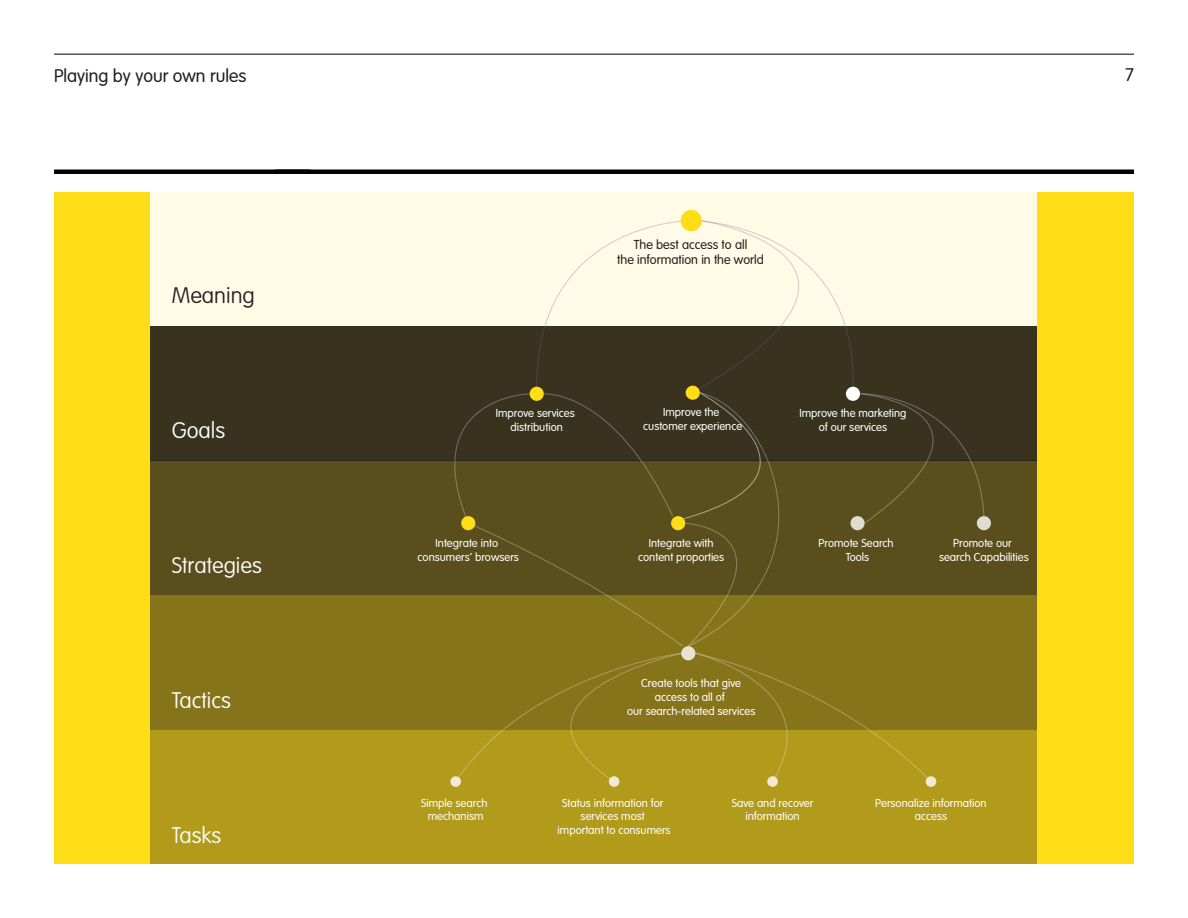
<style>
.page{position:relative;width:1188px;height:918px;background:#fff}
.page>*{position:absolute;margin:0;border:0;box-sizing:border-box;transform-origin:0 0}
.t1{font:100 22.2px "VAG Rounded";color:#fff}
.t2{font:100 22.2px "VAG Rounded";color:#231f20}
.t3{font:300 18px "VAG Rounded";color:#231f20}
.t4{font:300 12.75px/15.3px "VAG Rounded";color:#231f20;text-align:center}
.t5{font:300 11.4px/13.6px "VAG Rounded";color:#fff;text-align:center}
</style>
<div class="page">
<hr style="left:54px;top:54px;width:1080px;height:1px;background:#000">
<hr style="left:275px;top:170px;width:859px;height:4px;background:#000">
<hr style="left:54px;top:170px;width:256px;height:4px;background:#000">
<div style="left:54px;top:192px;width:1080px;height:671px;background:#ffdd17"></div>
<div style="left:150px;top:192px;width:887px;height:134px;background:#fffbe7"></div>
<div style="left:150px;top:326px;width:887px;height:135px;background:#39321f"></div>
<div style="left:150px;top:461px;width:887px;height:134px;background:#5a4e1d"></div>
<div style="left:150px;top:595px;width:887px;height:135px;background:#86741b"></div>
<div style="left:150px;top:730px;width:887px;height:133px;background:#b29a1a"></div>
<svg style="left:454px;top:393px;width:229px;height:254px"></svg>
<svg style="left:458px;top:653px;width:223px;height:129px"></svg>
<svg style="left:695px;top:653px;width:234px;height:129px"></svg>
<svg style="left:536px;top:221px;width:318px;height:173px"></svg>
<div style="left:681px;top:210px;width:21px;height:21px;background:#ffdd17;border-radius:50%"></div>
<div style="left:530px;top:387px;width:14px;height:14px;background:#ffdd17;border-radius:50%"></div>
<div style="left:681px;top:646px;width:14px;height:14px;background:#e6e3d1;border-radius:50%"></div>
<svg style="left:450px;top:776px;width:11px;height:11px"></svg>
<div style="left:609px;top:776px;width:10px;height:11px;background:#efead1;border-radius:50%"></div>
<svg style="left:767px;top:776px;width:11px;height:11px"></svg>
<div style="left:926px;top:776px;width:10px;height:11px;background:#efead1;border-radius:50%"></div>
<div style="left:461px;top:516px;width:14px;height:14px;background:#ffdd17;border-radius:50%"></div>
<svg style="left:850px;top:516px;width:15px;height:14px"></svg>
<div style="left:671px;top:516px;width:14px;height:14px;background:#ffdd17;border-radius:50%"></div>
<div style="left:846px;top:387px;width:14px;height:14px;background:#fff;border-radius:50%"></div>
<div style="left:977px;top:516px;width:14px;height:14px;background:#dedbd1;border-radius:50%"></div>
<svg style="left:861px;top:393px;width:123px;height:131px"></svg>
<svg style="left:544px;top:393px;width:129px;height:123px"></svg>
<svg style="left:684px;top:220px;width:115px;height:427px"></svg>
<div style="left:688px;top:388px;width:9px;height:9px;background:#ffdd17;border-radius:50%"></div>
<h2 class="t3" style="left:54px;top:66px;width:194px">Playing by your own rules</h2>
<h2 class="t3" style="left:1125px;top:64px;width:10px">7</h2>
<p class="t2" style="left:172px;top:283px;width:84px">Meaning</p>
<p class="t1" style="left:172px;top:418px;width:55px">Goals</p>
<p class="t1" style="left:172px;top:553px;width:91px">Strategies</p>
<p class="t1" style="left:172px;top:688px;width:61px">Tactics</p>
<p class="t1" style="left:172px;top:823px;width:51px">Tasks</p>
<p class="t4" style="left:617px;top:237px;width:148px">The best access to all<br>the information in the world</p>
<p class="t5" style="left:496px;top:406px;width:81px">Improve services distribution</p>
<p class="t5" style="left:643px;top:405px;width:101px">Improve the customer experience</p>
<p class="t5" style="left:799px;top:406px;width:109px">Improve the marketing of our services</p>
<p class="t5" style="left:418px;top:536px;width:103px">Integrate into consumers’ browsers</p>
<p class="t5" style="left:638px;top:536px;width:88px">Integrate with content proporties</p>
<p class="t5" style="left:819px;top:536px;width:77px">Promote Search<br>Tools</p>
<p class="t5" style="left:939px;top:536px;width:91px">Promote our search Capabilities</p>
<p class="t5" style="left:627px;top:677px;width:130px">Create tools that give access to all of<br>our search-related services</p>
<p class="t5" style="left:421px;top:796px;width:68px">Simple search mechanism</p>
<p class="t5" style="left:558px;top:796px;width:115px">Status information for services most<br>important to consumers</p>
<p class="t5" style="left:732px;top:796px;width:83px">Save and recover information</p>
<p class="t5" style="left:875px;top:796px;width:113px">Personalize information access</p>
</div>
